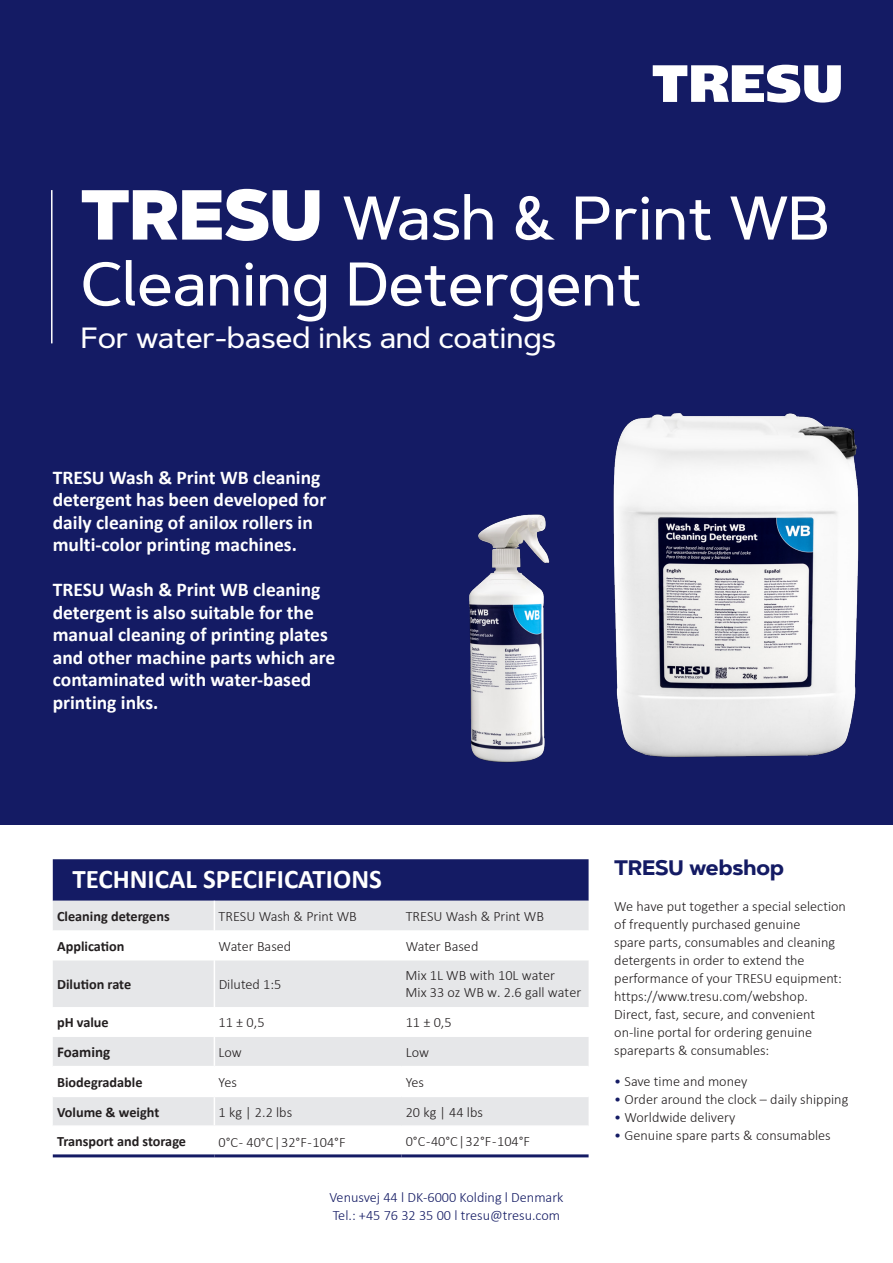
<style>
.page{position:relative;width:893px;height:1263px;background:#fff}
.page>*{position:absolute;margin:0;border:0;box-sizing:border-box;transform-origin:0 0}
.t1{font:500 61.5px/66px "Artegra Sans";letter-spacing:-.01em;color:#fff}
.t2{font:500 29.25px "Artegra Sans";letter-spacing:-.01em;color:#fff}
.TRESU_BRØD_9_5_SORT{font:700 27px "Calibri";color:#fff}
.TRESU_BRØD_9_5_SORT-2{font:700 21px "Artegra Sans";color:#141b64}
.TRESU_BRØD_9_5_SORT-3{font:700 19.5px/22.5px "Calibri";color:#fff}
.Brødtekst_Fed{font:700 15px "Calibri";color:#231f20}
.TRESU_BRØD_9_5_SORT-4{font:300 14.25px/18px "Calibri";color:#231f20}
.Brødtekst_Tabel{font:300 14.25px/17.1px "Calibri";color:#231f20}
.Brødtekst_Fed-2{font:700 14.25px "Calibri";color:#231f20}
.TRESU_BRØD_9_5_SORT-5{font:300 14.25px "Calibri";color:#141b64}
.Brødtekst_Tabel-2{font:700 14.25px "Calibri";color:#231f20}
.s1{font-weight:900;font-size:70.5px}
.s2{color:#141b64}
</style>
<div class="page">
<div style="left:0;top:0;width:893px;height:825px;background:#141b64"></div>
<svg style="left:53px;top:960px;width:536px;height:165px;fill:#e6e7e9"></svg>
<hr style="left:53px;top:1066px;width:161px;height:1px;background:#fff">
<hr style="left:53px;top:1095px;width:161px;height:2px;background:#fff">
<svg style="left:53px;top:859px;width:536px;height:71px;background:#6b709b"></svg>
<hr style="left:214px;top:960px;width:1px;height:47px;background:#fff">
<hr style="left:214px;top:1007px;width:1px;height:30px;background:#fff">
<svg style="left:214px;top:1037px;width:1px;height:88px"></svg>
<hr style="left:53px;top:1154px;width:161px;height:3px;background:#141b64">
<hr style="left:214px;top:1154px;width:187px;height:3px;background:#141b64">
<hr style="left:401px;top:1154px;width:188px;height:3px;background:#141b64">
<hr style="left:214px;top:1066px;width:187px;height:1px;background:#fff">
<hr style="left:401px;top:1066px;width:188px;height:1px;background:#fff">
<hr style="left:214px;top:1095px;width:187px;height:2px;background:#fff">
<hr style="left:401px;top:1095px;width:188px;height:2px;background:#fff">
<img style="left:613px;top:413px;width:246px;height:344px">
<img style="left:469px;top:514px;width:81px;height:249px">
<svg style="left:653px;top:65px;width:188px;height:38px"></svg>
<hr style="left:51px;top:190px;width:2px;height:153px;background:#fff">
<p class="t1" style="left:81px;top:185px;width:750px"><span class="s1">TRESU</span> Wash &amp; Print WB<br>Cleaning Detergent</p>
<p class="t2" style="left:81px;top:317px;width:477px">For water-based inks and coatings</p>
<p class="TRESU_BRØD_9_5_SORT-3" style="left:53px;top:465px;width:275px">TRESU Wash &amp; Print WB cleaning detergent has been developed for daily cleaning of anilox rollers in multi-color printing machines.</p>
<p class="TRESU_BRØD_9_5_SORT-3" style="left:53px;top:578px;width:284px">TRESU Wash &amp; Print WB cleaning detergent is also suitable for the manual cleaning of printing plates and other machine parts which are contaminated with water-based printing inks.</p>
<p class="TRESU_BRØD_9_5_SORT" style="left:72px;top:860px;width:311px">TECHNICAL SPECIFICATIONS</p>
<p class="Brødtekst_Fed-2" style="left:57px;top:906px;width:114px">Cleaning detergens</p>
<p class="Brødtekst_Tabel" style="left:219px;top:907px;width:140px">TRESU Wash &amp; Print WB</p>
<p class="Brødtekst_Tabel" style="left:406px;top:907px;width:140px">TRESU Wash &amp; Print WB</p>
<p class="Brødtekst_Fed-2" style="left:57px;top:936px;width:69px">Application</p>
<p class="Brødtekst_Tabel" style="left:219px;top:937px;width:74px">Water Based</p>
<p class="Brødtekst_Tabel" style="left:406px;top:937px;width:74px">Water Based</p>
<p class="Brødtekst_Fed-2" style="left:57px;top:974px;width:76px">Dilution rate</p>
<p class="Brødtekst_Tabel" style="left:219px;top:975px;width:64px">Diluted 1:5</p>
<p class="Brødtekst_Tabel" style="left:405px;top:966px;width:177px">Mix 1L WB with 10L water<br>Mix 33 oz WB w. 2.6 gall water</p>
<p class="Brødtekst_Fed-2" style="left:57px;top:1012px;width:53px">pH value</p>
<p class="Brødtekst_Tabel" style="left:219px;top:1014px;width:47px">11 ± 0,5</p>
<p class="Brødtekst_Tabel" style="left:406px;top:1014px;width:47px">11 ± 0,5</p>
<p class="Brødtekst_Fed" style="left:57px;top:1042px;width:55px">Foaming</p>
<p class="Brødtekst_Tabel" style="left:219px;top:1044px;width:25px">Low</p>
<p class="Brødtekst_Tabel" style="left:406px;top:1044px;width:25px">Low</p>
<p class="Brødtekst_Fed-2" style="left:57px;top:1072px;width:87px">Biodegradable</p>
<p class="Brødtekst_Tabel" style="left:219px;top:1073px;width:20px">Yes</p>
<p class="Brødtekst_Tabel" style="left:406px;top:1073px;width:20px">Yes</p>
<p class="Brødtekst_Fed-2" style="left:57px;top:1102px;width:104px">Volume &amp; weight</p>
<p class="Brødtekst_Tabel" style="left:219px;top:1103px;width:75px">1 kg | 2.2 lbs</p>
<p class="Brødtekst_Tabel" style="left:406px;top:1103px;width:79px">20 kg | 44 lbs</p>
<p class="Brødtekst_Tabel-2" style="left:57px;top:1131px;width:131px">Transport and storage</p>
<p class="Brødtekst_Tabel" style="left:219px;top:1133px;width:128px">0°C - 40°C | 32°F - 104°F</p>
<p class="Brødtekst_Tabel" style="left:406px;top:1133px;width:126px">0°C - 40°C | 32°F - 104°F</p>
<p class="TRESU_BRØD_9_5_SORT-5" style="left:329px;top:1188px;width:236px">Venusvej 44 l DK-6000 Kolding l Denmark</p>
<p class="TRESU_BRØD_9_5_SORT-5" style="left:333px;top:1206px;width:229px">Tel.: +45 76 32 35 00 l tresu@tresu.com</p>
<p class="TRESU_BRØD_9_5_SORT-2" style="left:614px;top:852px;width:171px">TRESU webshop</p>
<p class="TRESU_BRØD_9_5_SORT-4" style="left:614px;top:897px;width:233px">We have put together a special selection of frequently purchased genuine<br>spare parts, consumables and cleaning detergents in order to extend the performance of your TRESU equipment: https://www.tresu.com/webshop.<br>Direct, fast, secure, and convenient on-line portal for ordering genuine spareparts &amp; consumables:</p>
<p class="TRESU_BRØD_9_5_SORT-4" style="left:614px;top:1072px;width:135px"><span class="s2">•</span> Save time and money</p>
<p class="TRESU_BRØD_9_5_SORT-4" style="left:614px;top:1090px;width:236px"><span class="s2">•</span> Order around the clock – daily shipping</p>
<p class="TRESU_BRØD_9_5_SORT-4" style="left:614px;top:1108px;width:123px"><span class="s2">•</span> Worldwide delivery</p>
<p class="TRESU_BRØD_9_5_SORT-4" style="left:614px;top:1126px;width:218px"><span class="s2">•</span> Genuine spare parts &amp; consumables</p>
</div>
